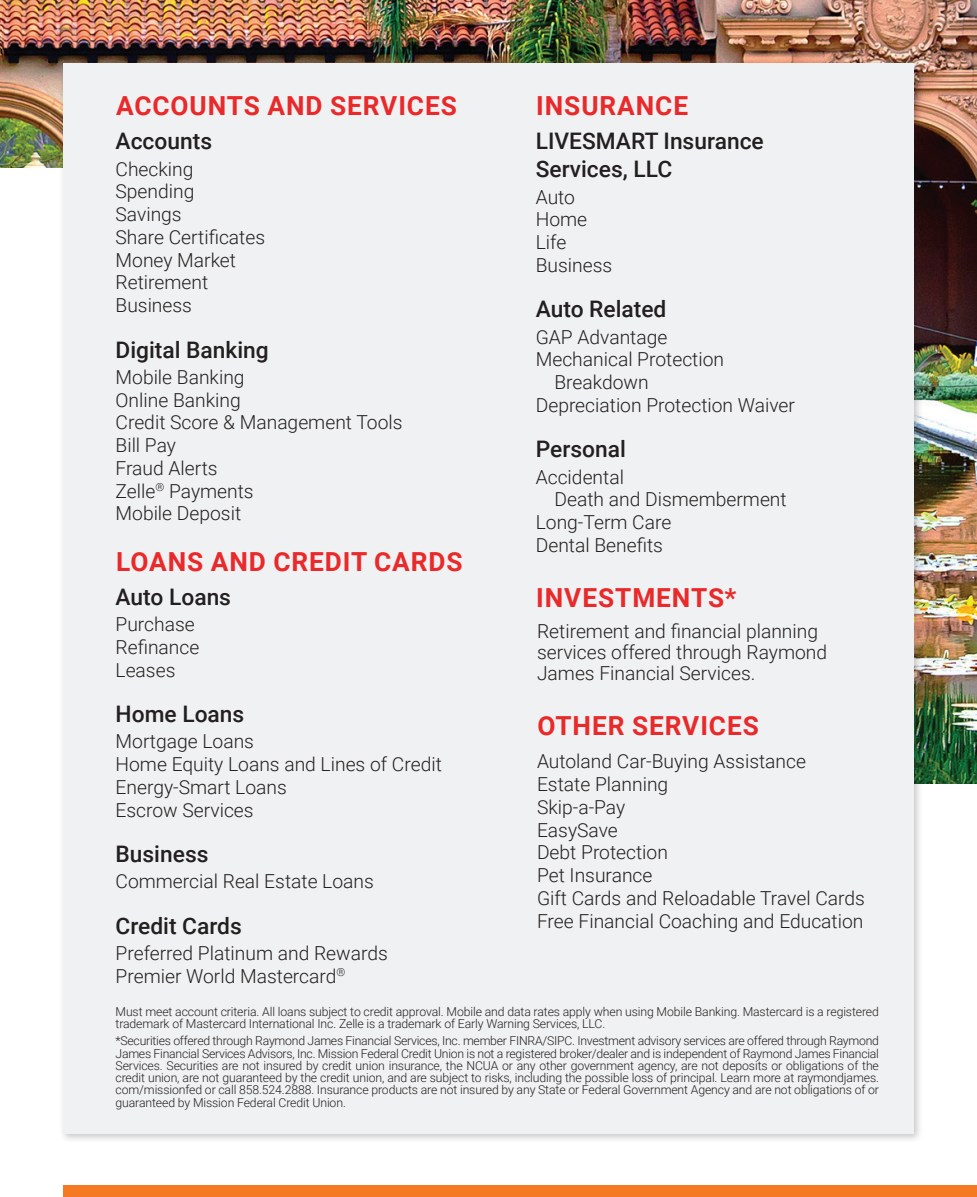
<style>
.page{position:relative;width:977px;height:1197px;background:#fff}
.page>*{position:absolute;margin:0;border:0;box-sizing:border-box;transform-origin:0 0}
.t1{font:700 26.25px "Roboto";letter-spacing:.035em;color:#e9292a}
.t2{font:500 22.75px "Roboto";color:#231f20}
.t3{font:300 19.25px/21px "Roboto";color:#231f20}
.t4{font:300 12.25px/12.2px "Roboto";letter-spacing:-.01em;color:#231f20}
</style>
<div class="page">
<img style="left:923px;top:168px;width:53px;height:616px">
<img style="left:0;top:0;width:976px;height:168px">
<div style="left:58px;top:58px;width:865px;height:1086px;background:#231f20;opacity:.25"></div>
<div style="left:63px;top:63px;width:851px;height:1071px;background:#f0f1f2"></div>
<div style="left:63px;top:1186px;width:913px;height:11px;background:#f47921"></div>
<p class="t1" style="left:116px;top:87px;width:342px">ACCOUNTS AND SERVICES</p>
<p class="t2" style="left:116px;top:125px;width:98px">Accounts</p>
<p class="t3" style="left:116px;top:158px;width:79px">Checking</p>
<p class="t3" style="left:116px;top:180px;width:80px">Spending</p>
<p class="t3" style="left:116px;top:203px;width:68px">Savings</p>
<p class="t3" style="left:116px;top:226px;width:151px">Share Certificates</p>
<p class="t3" style="left:116px;top:249px;width:122px">Money Market</p>
<p class="t3" style="left:116px;top:271px;width:94px">Retirement</p>
<p class="t3" style="left:116px;top:294px;width:78px">Business</p>
<p class="t2" style="left:116px;top:334px;width:155px">Digital Banking</p>
<p class="t3" style="left:116px;top:366px;width:131px">Mobile Banking</p>
<p class="t3" style="left:116px;top:389px;width:127px">Online Banking</p>
<p class="t3" style="left:116px;top:411px;width:288px">Credit Score &amp; Management Tools</p>
<p class="t3" style="left:116px;top:434px;width:62px">Bill Pay</p>
<p class="t3" style="left:116px;top:457px;width:104px">Fraud Alerts</p>
<p class="t3" style="left:116px;top:480px;width:140px">Zelle<sup>®</sup> Payments</p>
<p class="t3" style="left:116px;top:502px;width:127px">Mobile Deposit</p>
<p class="t1" style="left:116px;top:543px;width:348px">LOANS AND CREDIT CARDS</p>
<p class="t2" style="left:116px;top:581px;width:117px">Auto Loans</p>
<p class="t3" style="left:116px;top:613px;width:81px">Purchase</p>
<p class="t3" style="left:116px;top:636px;width:85px">Refinance</p>
<p class="t3" style="left:116px;top:659px;width:61px">Leases</p>
<p class="t2" style="left:116px;top:698px;width:130px">Home Loans</p>
<p class="t3" style="left:116px;top:730px;width:140px">Mortgage Loans</p>
<p class="t3" style="left:116px;top:753px;width:328px">Home Equity Loans and Lines of Credit</p>
<p class="t3" style="left:116px;top:776px;width:173px">Energy-Smart Loans</p>
<p class="t3" style="left:116px;top:799px;width:140px">Escrow Services</p>
<p class="t2" style="left:116px;top:838px;width:94px">Business</p>
<p class="t3" style="left:116px;top:870px;width:260px">Commercial Real Estate Loans</p>
<p class="t2" style="left:116px;top:910px;width:128px">Credit Cards</p>
<p class="t3" style="left:116px;top:942px;width:274px">Preferred Platinum and Rewards</p>
<p class="t3" style="left:116px;top:965px;width:231px">Premier World Mastercard<sup>®</sup></p>
<p class="t1" style="left:536px;top:87px;width:153px">INSURANCE</p>
<p class="t2" style="left:536px;top:125px;width:229px">LIVESMART Insurance</p>
<p class="t2" style="left:536px;top:153px;width:138px">Services, LLC</p>
<p class="t3" style="left:536px;top:186px;width:41px">Auto</p>
<p class="t3" style="left:536px;top:208px;width:53px">Home</p>
<p class="t3" style="left:536px;top:231px;width:32px">Life</p>
<p class="t3" style="left:536px;top:254px;width:78px">Business</p>
<p class="t2" style="left:536px;top:293px;width:132px">Auto Related</p>
<p class="t3" style="left:536px;top:326px;width:133px">GAP Advantage</p>
<p class="t3" style="left:536px;top:348px;width:190px">Mechanical Protection</p>
<p class="t3" style="left:554px;top:371px;width:96px">Breakdown</p>
<p class="t3" style="left:536px;top:394px;width:261px">Depreciation Protection Waiver</p>
<p class="t2" style="left:536px;top:433px;width:92px">Personal</p>
<p class="t3" style="left:536px;top:466px;width:90px">Accidental</p>
<p class="t3" style="left:554px;top:488px;width:234px">Death and Dismemberment</p>
<p class="t3" style="left:536px;top:511px;width:137px">Long-Term Care</p>
<p class="t3" style="left:536px;top:534px;width:129px">Dental Benefits</p>
<p class="t1" style="left:536px;top:579px;width:202px">INVESTMENTS*</p>
<p class="t3" style="left:537px;top:620px;width:282px">Retirement and financial planning</p>
<p class="t3" style="left:537px;top:641px;width:292px">services offered through Raymond<br>James Financial Services.</p>
<p class="t1" style="left:537px;top:708px;width:223px">OTHER SERVICES</p>
<p class="t3" style="left:537px;top:750px;width:270px">Autoland Car-Buying Assistance</p>
<p class="t3" style="left:537px;top:773px;width:133px">Estate Planning</p>
<p class="t3" style="left:537px;top:796px;width:90px">Skip-a-Pay</p>
<p class="t3" style="left:537px;top:819px;width:82px">EasySave</p>
<p class="t3" style="left:537px;top:841px;width:132px">Debt Protection</p>
<p class="t3" style="left:537px;top:864px;width:117px">Pet Insurance</p>
<p class="t3" style="left:537px;top:887px;width:329px">Gift Cards and Reloadable Travel Cards</p>
<p class="t3" style="left:537px;top:910px;width:328px">Free Financial Coaching and Education</p>
<p class="t4" style="left:116px;top:1005px;width:765px">Must meet account criteria. All loans subject to credit approval. Mobile and data rates apply when using Mobile Banking. Mastercard is a registered trademark of Mastercard International Inc. Zelle is a trademark of Early Warning Services, LLC.</p>
<p class="t4" style="left:116px;top:1035px;width:765px;text-align:justify">*Securities offered through Raymond James Financial Services, Inc. member FINRA/SIPC. Investment advisory services are offered through Raymond James Financial Services Advisors, Inc. Mission Federal Credit Union is not a registered broker/dealer and is independent of Raymond James Financial Services. Securities are not insured by credit union insurance, the NCUA or any other government agency, are not deposits or obligations of the credit union, are not guaranteed by the credit union, and are subject to risks, including the possible loss of principal. Learn more at raymondjames. com/missionfed or call 858.524.2888. Insurance products are not insured by any State or Federal Government Agency and are not obligations of or guaranteed by Mission Federal Credit Union.</p>
</div>
